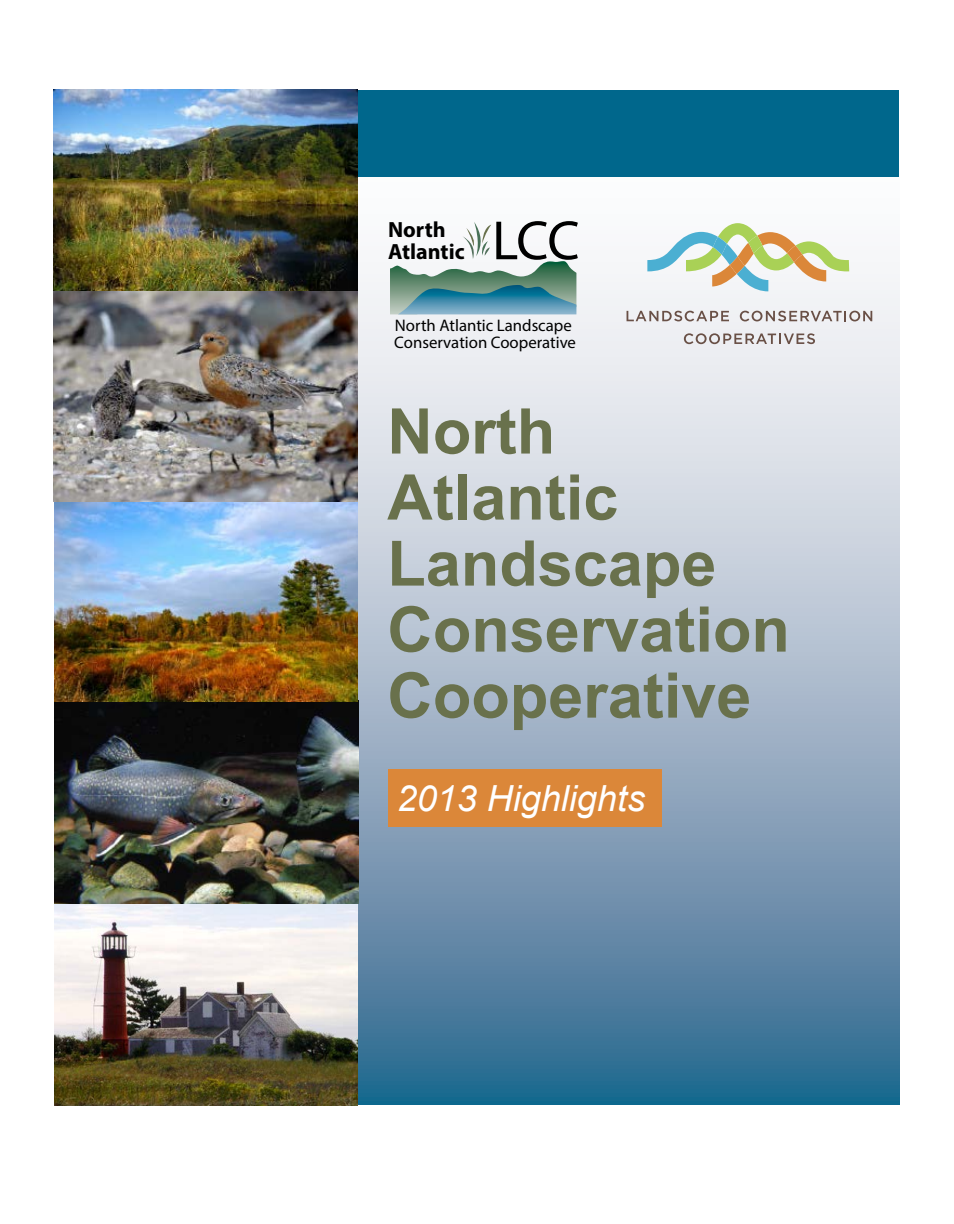
<style>
.page{position:relative;width:954px;height:1224px;background:#fff}
.page>*{position:absolute;margin:0;border:0;box-sizing:border-box;transform-origin:0 0}
.t1{font:700 63px/66px "Arial";color:#69714c}
.t2{font:55.65px "Myriad Pro";color:#000}
.t3{font:italic 36px "Arial";color:#fff}
.t4{font:700 22.05px/22px "Myriad Pro";color:#000}
.t5{font:16.8px/16.8px "Myriad Pro";color:#000}
</style>
<div class="page">
<svg style="left:357px;top:90px;width:542px;height:1014px"></svg>
<div style="left:388px;top:769px;width:274px;height:58px;background:#db8739"></div>
<div style="left:54px;top:90px;width:844px;height:87px;background:#00678c"></div>
<img style="left:54px;top:90px;width:303px;height:406px">
<img style="left:54px;top:904px;width:304px;height:201px">
<img style="left:54px;top:496px;width:304px;height:408px">
<svg style="left:390px;top:222px;width:186px;height:92px"></svg>
<svg style="left:647px;top:223px;width:202px;height:68px"></svg>
<svg style="left:627px;top:311px;width:102px;height:10px"></svg>
<svg style="left:740px;top:311px;width:132px;height:10px"></svg>
<svg style="left:684px;top:333px;width:131px;height:11px"></svg>
<h3 class="t4" style="left:388px;top:218px;width:78px">North<br>Atlantic</h3>
<h2 class="t2" style="left:492px;top:206px;width:89px">LCC</h2>
<p class="t5" style="left:394px;top:317px;width:183px">North Atlantic Landscape<br>Conservation Cooperative</p>
<h1 class="t1" style="left:387px;top:400px;width:404px">North<br>Atlantic<br>Landscape<br>Conservation<br>Cooperative</h1>
<h3 class="t3" style="left:397px;top:775px;width:250px">2013 Highlights</h3>
</div>
